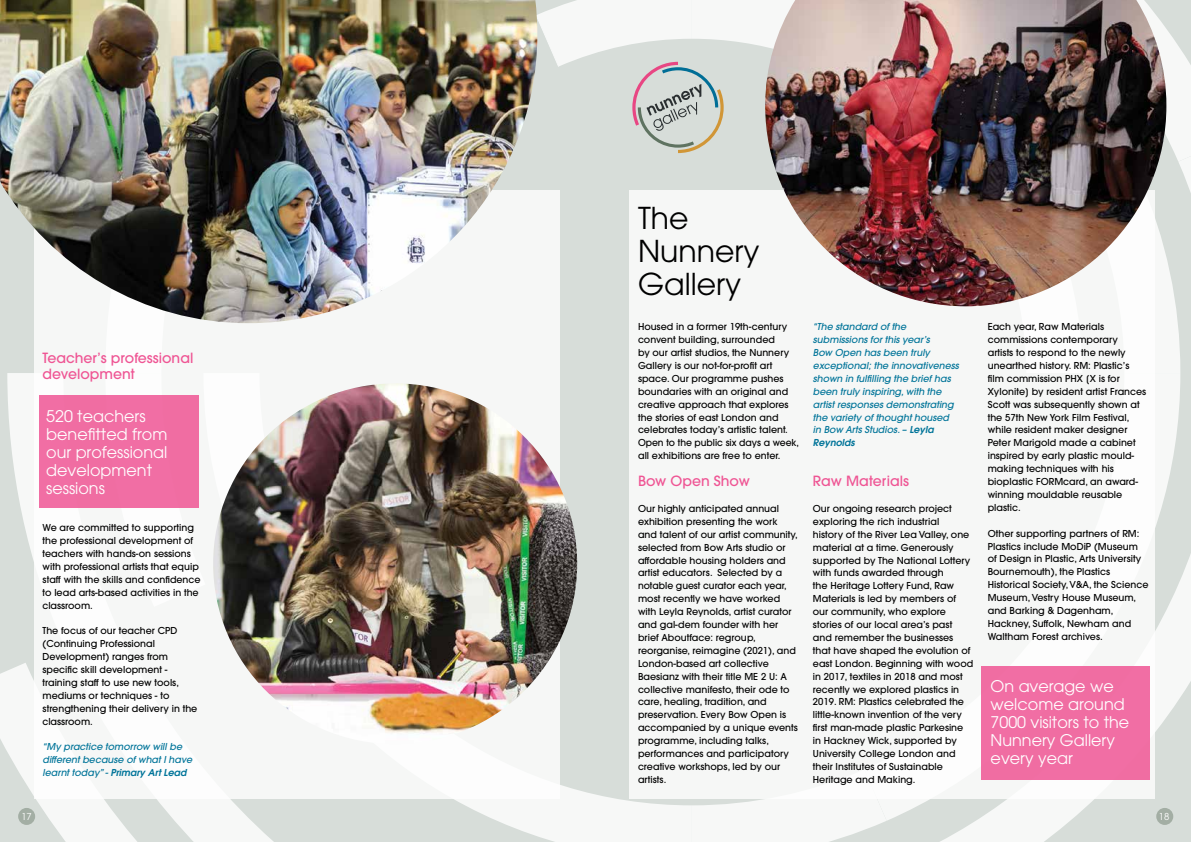
<style>
.page{position:relative;width:1191px;height:842px;background:#d7ddd9}
.page>*{position:absolute;margin:0;border:0;box-sizing:border-box;transform-origin:0 0}
.t1{font:30px/33px "ITC Avant Garde Pro";color:#000}
.t2{font:16px/18px "ITC Avant Garde Pro";color:#fff}
.t3{font:500 14px/16px "ITC Avant Garde Pro";color:#ef5594}
.t4{font:500 9.5px/12.9px "ITC Avant Garde Pro";color:#000}
.t5{font:italic 500 9.5px/12.9px "ITC Avant Garde Pro";color:#007499}
.t6{font:9.5px "ITC Avant Garde Pro";color:#fff}
.s1{font-weight:600}
</style>
<div class="page">
<svg style="left:692px;top:798px;width:194px;height:44px;background:#f3f5f3"></svg>
<svg style="left:1155px;top:162px;width:36px;height:211px"></svg>
<svg style="left:1166px;top:122px;width:25px;height:40px"></svg>
<svg style="left:903px;top:798px;width:78px;height:44px"></svg>
<svg style="left:7px;top:373px;width:28px;height:273px"></svg>
<svg style="left:723px;top:0;width:468px;height:122px"></svg>
<svg style="left:0;top:663px;width:692px;height:179px"></svg>
<svg style="left:981px;top:373px;width:210px;height:469px"></svg>
<div style="left:629px;top:190px;width:526px;height:608px;background:#f6f7f6"></div>
<div style="left:35px;top:190px;width:525px;height:608px;background:#f6f7f6"></div>
<img style="left:765px;top:0;width:401px;height:306px">
<div style="left:18px;top:808px;width:17px;height:17px;background:#a3aea4;border-radius:50%"></div>
<div style="left:1156px;top:808px;width:17px;height:17px;background:#a3aea4;border-radius:50%"></div>
<img style="left:0;top:0;width:536px;height:323px">
<img style="left:213px;top:383px;width:364px;height:361px">
<div style="left:980px;top:666px;width:169px;height:113px;background:#f16ea4"></div>
<div style="left:39px;top:395px;width:159px;height:113px;background:#f16ea4"></div>
<svg style="left:536px;top:0;width:187px;height:153px"></svg>
<h3 class="t3" style="left:43px;top:350px;width:152px">Teacher’s professional development</h3>
<h2 class="t2" style="left:46px;top:406px;width:123px">520 teachers benefitted from our professional development sessions</h2>
<p class="t4" style="left:43px;top:521px;width:160px">We are committed to supporting the professional development of teachers with hands-on sessions with professional artists that equip staff with the skills and confidence to lead arts-based activities in the classroom.</p>
<p class="t4" style="left:43px;top:624px;width:156px">The focus of our teacher CPD (Continuing Professional<br>Development) ranges from specific skill development - training staff to use new tools, mediums or techniques - to strengthening their delivery in the classroom.</p>
<p class="t5" style="left:43px;top:740px;width:151px">“My practice tomorrow will be different because of what I have learnt today” - <span class="s1">Primary Art Lead</span></p>
<h1 class="t1" style="left:638px;top:201px;width:123px">The<br>Nunnery<br>Gallery</h1>
<p class="t4" style="left:638px;top:320px;width:163px">Housed in a former 19th-century convent building, surrounded<br>by our artist studios, the Nunnery<br>Gallery is our not-for-profit art space. Our programme pushes boundaries with an original and creative approach that explores the stories of east London and celebrates today’s artistic talent.<br>Open to the public six days a week, all exhibitions are free to enter.</p>
<h3 class="t3" style="left:638px;top:473px;width:113px">Bow Open Show</h3>
<p class="t4" style="left:638px;top:502px;width:161px">Our highly anticipated annual exhibition presenting the work and talent of our artist community, selected from Bow Arts studio or affordable housing holders and artist educators. Selected by a notable guest curator each year, most recently we have worked with Leyla Reynolds, artist curator and gal-dem founder with her brief Aboutface: regroup, reorganise, reimagine (2021), and<br>London-based art collective<br>Baesianz with their title ME 2 U: A collective manifesto, their ode to care, healing, tradition, and preservation. Every Bow Open is accompanied by a unique events programme, including talks, performances and participatory creative workshops, led by our artists.</p>
<p class="t5" style="left:813px;top:320px;width:147px">“The standard of the submissions for this year’s<br>Bow Open has been truly exceptional; the innovativeness shown in fulfilling the brief has been truly inspiring, with the artist responses demonstrating the variety of thought housed in Bow Arts Studios. – <span class="s1">Leyla<br>Reynolds</span></p>
<h3 class="t3" style="left:813px;top:473px;width:98px">Raw Materials</h3>
<p class="t4" style="left:813px;top:502px;width:162px">Our ongoing research project exploring the rich industrial<br>history of the River Lea Valley, one material at a time. Generously supported by The National Lottery with funds awarded through<br>the Heritage Lottery Fund, Raw<br>Materials is led by members of our community, who explore stories of our local area’s past and remember the businesses that have shaped the evolution of east London. Beginning with wood in 2017, textiles in 2018 and most recently we explored plastics in<br>2019. RM: Plastics celebrated the little-known invention of the very first man-made plastic Parkesine in Hackney Wick, supported by<br>University College London and their Institutes of Sustainable<br>Heritage and Making.</p>
<p class="t4" style="left:987px;top:320px;width:160px">Each year, Raw Materials commissions contemporary<br>artists to respond to the newly unearthed history. RM: Plastic’s film commission PHX [X is for<br>Xylonite] by resident artist Frances<br>Scott was subsequently shown at the 57th New York Film Festival, while resident maker designer<br>Peter Marigold made a cabinet inspired by early plastic mould&shy;making techniques with his bioplastic FORMcard, an award&shy;winning mouldable reusable plastic.</p>
<p class="t4" style="left:987px;top:527px;width:162px">Other supporting partners of RM:<br>Plastics include MoDiP (Museum of Design in Plastic, Arts University<br>Bournemouth), the Plastics<br>Historical Society, V&amp;A, the Science<br>Museum, Vestry House Museum, and Barking &amp; Dagenham,<br>Hackney, Suffolk, Newham and<br>Waltham Forest archives.</p>
<h2 class="t2" style="left:990px;top:677px;width:140px">On average we welcome around<br>7000 visitors to the<br>Nunnery Gallery every year</h2>
<p class="t6" style="left:21px;top:811px;width:12px">17</p>
<p class="t6" style="left:1158px;top:811px;width:12px">18</p>
</div>
